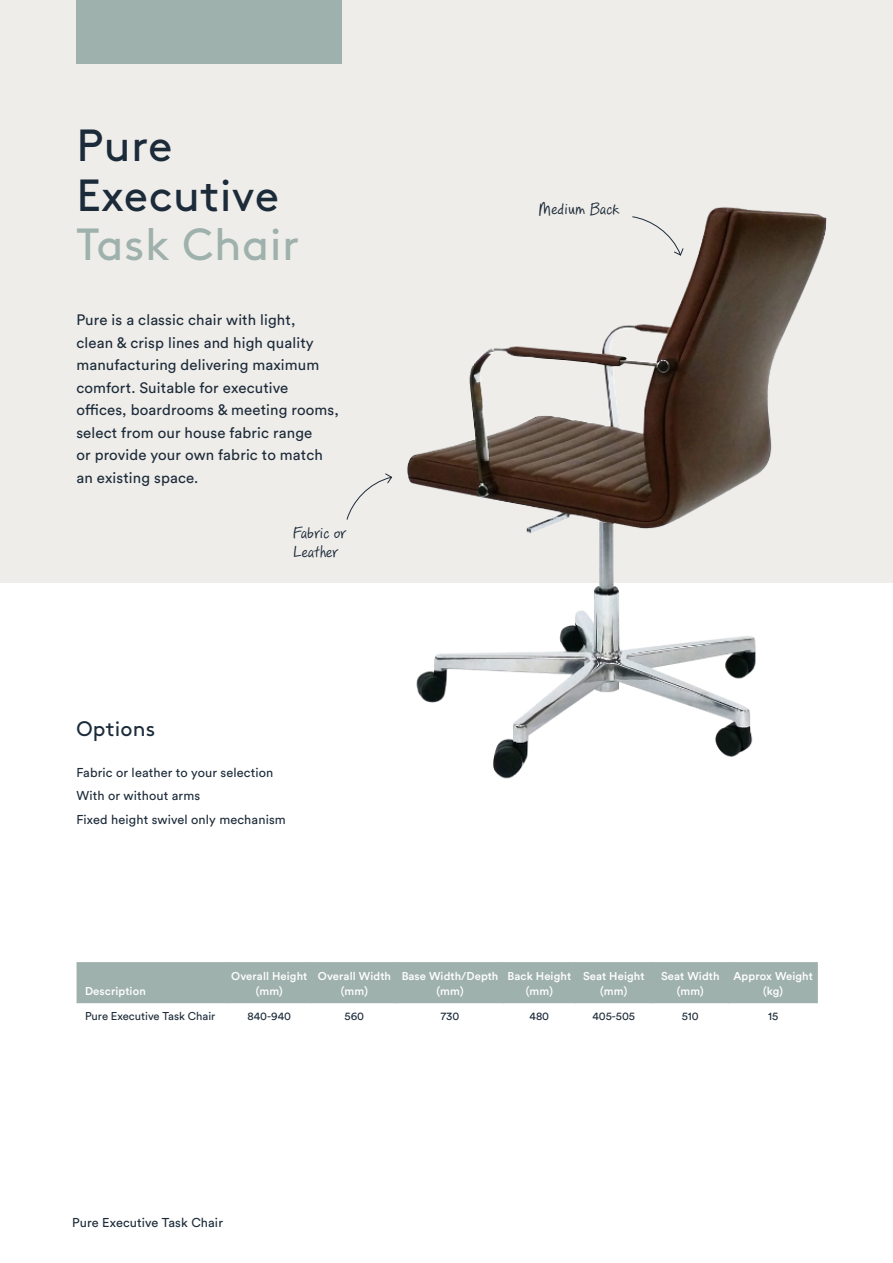
<style>
.page{position:relative;width:893px;height:1263px;background:#fff}
.page>*{position:absolute;margin:0;border:0;box-sizing:border-box;transform-origin:0 0}
.t1{font:45px/49.5px "Brown";letter-spacing:.01em;color:#1c2b39}
.t2{font:45px "Brown";letter-spacing:.01em;color:#9fb1ac}
.t3{font:21px "Brown";letter-spacing:.01em;color:#1c2b39}
.t4{font:16.5px/19.5px "PF Reminder Pro";color:#1c2b39}
.t5{font:15px/22.5px "Circular Std";letter-spacing:.01em;color:#1c2b39}
.t6{font:12.75px/23.7px "Circular Std";letter-spacing:.01em;color:#1c2b39}
.t7{font:500 11.25px/15px "Circular Std";letter-spacing:.01em;color:#fff;text-align:center}
.t8{font:11.25px "Circular Std";color:#1c2b39}
</style>
<div class="page">
<div style="left:0;top:0;width:893px;height:582px;background:#efedea"></div>
<img style="left:370px;top:207px;width:496px;height:572px">
<div style="left:77px;top:0;width:265px;height:64px;background:#9fb1ac"></div>
<svg style="left:346px;top:473px;width:46px;height:47px"></svg>
<svg style="left:632px;top:216px;width:52px;height:40px"></svg>
<div style="left:77px;top:962px;width:741px;height:41px;background:#9fb1ac"></div>
<hr style="left:227px;top:962px;width:1px;height:41px;background:#9fb1ac">
<hr style="left:312px;top:962px;width:1px;height:41px;background:#9fb1ac">
<hr style="left:397px;top:962px;width:1px;height:41px;background:#9fb1ac">
<hr style="left:503px;top:962px;width:1px;height:41px;background:#9fb1ac">
<hr style="left:575px;top:962px;width:1px;height:41px;background:#9fb1ac">
<hr style="left:652px;top:962px;width:1px;height:41px;background:#9fb1ac">
<hr style="left:728px;top:962px;width:1px;height:41px;background:#9fb1ac">
<h1 class="t1" style="left:76px;top:117px;width:204px">Pure<br>Executive</h1>
<h1 class="t2" style="left:76px;top:210px;width:224px">Task Chair</h1>
<p class="t5" style="left:76px;top:309px;width:264px">Pure is a classic chair with light,<br>clean &amp; crisp lines and high quality manufacturing delivering maximum comfort. Suitable for executive offices, boardrooms &amp; meeting rooms, select from our house fabric range<br>or provide your own fabric to match an existing space.</p>
<p class="t4" style="left:293px;top:524px;width:54px">Fabric or<br>Leather</p>
<h2 class="t3" style="left:77px;top:712px;width:80px">Options</h2>
<p class="t6" style="left:77px;top:760px;width:211px">Fabric or leather to your selection<br>With or without arms<br>Fixed height swivel only mechanism</p>
<p class="t4" style="left:538px;top:201px;width:83px">Medium Back</p>
<p class="t7" style="left:85px;top:983px;width:62px">Description</p>
<p class="t7" style="left:231px;top:968px;width:78px">Overall Height (mm)</p>
<p class="t7" style="left:318px;top:968px;width:75px">Overall Width (mm)</p>
<p class="t7" style="left:402px;top:968px;width:98px">Base Width/Depth (mm)</p>
<p class="t7" style="left:508px;top:968px;width:65px">Back Height (mm)</p>
<p class="t7" style="left:583px;top:968px;width:63px">Seat Height (mm)</p>
<p class="t7" style="left:661px;top:968px;width:60px">Seat Width (mm)</p>
<p class="t7" style="left:733px;top:968px;width:81px">Approx Weight (kg)</p>
<p class="t8" style="left:85px;top:1009px;width:132px">Pure Executive Task Chair</p>
<p class="t8" style="left:248px;top:1009px;width:45px">840-940</p>
<p class="t8" style="left:345px;top:1009px;width:21px">560</p>
<p class="t8" style="left:441px;top:1009px;width:20px">730</p>
<p class="t8" style="left:530px;top:1009px;width:21px">480</p>
<p class="t8" style="left:592px;top:1009px;width:44px">405-505</p>
<p class="t8" style="left:682px;top:1009px;width:19px">510</p>
<p class="t8" style="left:768px;top:1009px;width:12px">15</p>
<p class="t6" style="left:72px;top:1210px;width:152px">Pure Executive Task Chair</p>
</div>
